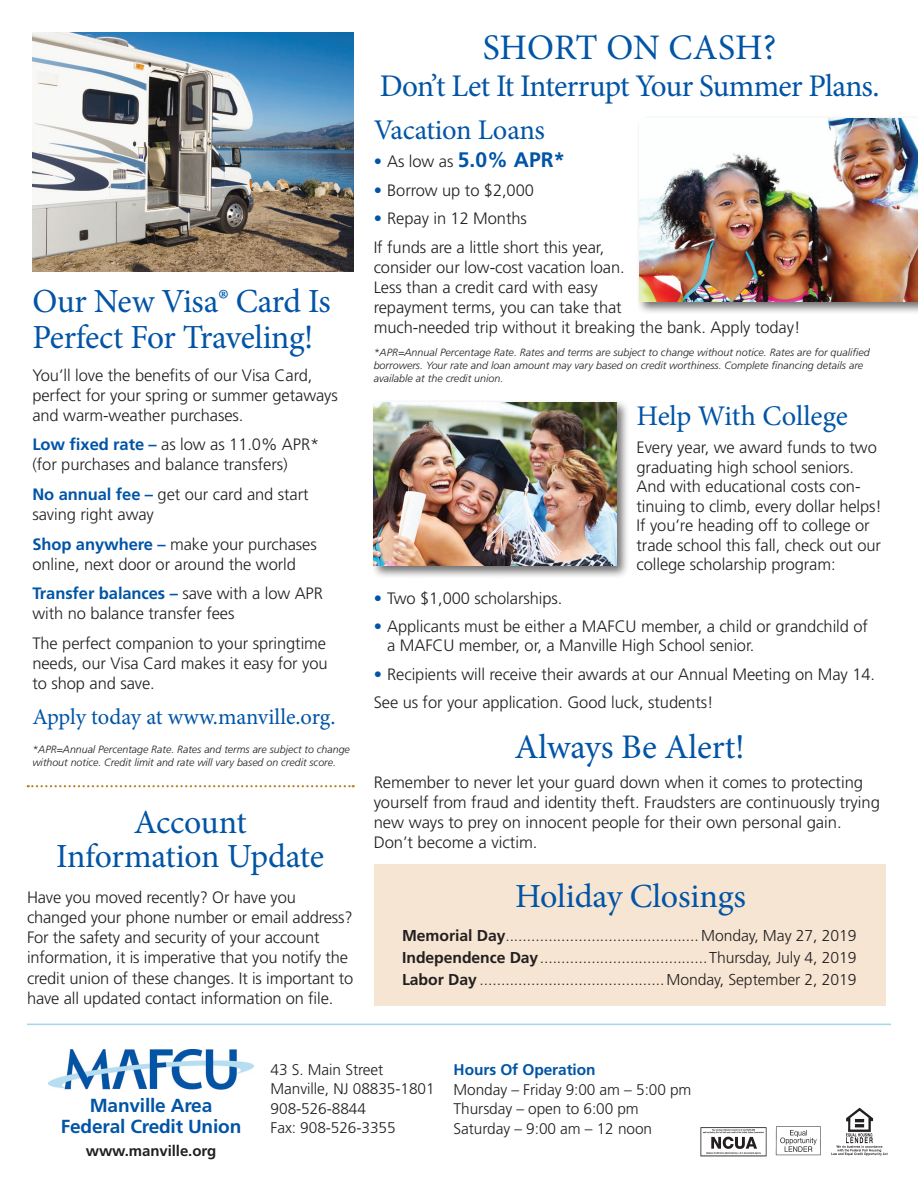
<style>
.page{position:relative;width:918px;height:1188px;background:#fff}
.page>*{position:absolute;margin:0;border:0;box-sizing:border-box;transform-origin:0 0}
.t1{font:36px "Minion Pro";color:#0154a6}
.head{font:34.5px "Minion Pro";letter-spacing:-.005em;color:#0154a6}
.subhead{font:33.75px/36px "Minion Pro";letter-spacing:-.01em;color:#0154a6}
.t2{font:31.5px "Minion Pro";letter-spacing:-.025em;color:#0154a6}
.t3{font:28.5px "Minion Pro";letter-spacing:-.01em;color:#0154a6}
.t4{font:22.5px "Minion Pro";letter-spacing:-.005em;color:#0154a6}
.t5{font:700 21px "Frutiger";color:#0154a6}
.t6{font:700 18.9px/21.5px "Frutiger";letter-spacing:-.01em;color:#0154a6;text-align:center}
.subhead-2{font:300 16.5px/20px "Frutiger";letter-spacing:-.005em;color:#231f20}
.head-2{font:300 16.5px/20px "Frutiger";letter-spacing:-.005em;color:#231f20}
.t7{font:300 15.75px "Frutiger";letter-spacing:-.005em;color:#231f20}
.t8{font:300 15.45px/19.5px "Frutiger";letter-spacing:-.005em;color:#231f20}
.t9{font:700 15px "Frutiger";letter-spacing:-.005em;color:#231f20}
.t10{font:italic 300 10.5px/12.9px "Frutiger";color:#231f20}
.s1{font-weight:700;color:#0154a6}
.s2{font-weight:300;font-size:16.5px}
.s3{font-weight:300;font-size:16.5px;color:#231f20}
.s4{color:#0154a6}
.s5{font-weight:700}
</style>
<div class="page">
<img style="left:831px;top:1107px;width:57px;height:49px">
<img style="left:775px;top:1126px;width:46px;height:30px">
<img style="left:700px;top:1127px;width:67px;height:30px">
<img style="left:49px;top:1049px;width:204px;height:41px">
<hr style="left:27px;top:1024px;width:864px;height:1px;background:#a7d6ec">
<div style="left:374px;top:864px;width:512px;height:141px;background:#f6e5d2"></div>
<svg style="left:28px;top:785px;width:326px;height:2px"></svg>
<img style="left:32px;top:32px;width:321px;height:239px">
<div style="left:371px;top:399px;width:259px;height:181px;background:#231f20;opacity:.65"></div>
<img style="left:374px;top:402px;width:242px;height:164px">
<div style="left:636px;top:115px;width:282px;height:200px;background:#231f20;opacity:.65"></div>
<img style="left:639px;top:118px;width:279px;height:183px">
<p class="subhead" style="left:32px;top:283px;width:300px">Our New Visa® Card Is<br>Perfect For Traveling!</p>
<p class="subhead-2" style="left:32px;top:365px;width:307px">You’ll love the benefits of our Visa Card, perfect for your spring or summer getaways and warm-weather purchases.</p>
<p class="subhead-2" style="left:32px;top:435px;width:288px"><span class="s1">Low fixed rate –</span> as low as 11.0% APR* (for purchases and balance transfers)</p>
<p class="subhead-2" style="left:32px;top:484px;width:278px"><span class="s1">No annual fee –</span> get our card and start saving right away</p>
<p class="subhead-2" style="left:32px;top:534px;width:286px"><span class="s1">Shop anywhere –</span> make your purchases online, next door or around the world</p>
<p class="subhead-2" style="left:32px;top:584px;width:292px"><span class="s1">Transfer balances –</span> save with a low APR with no balance transfer fees</p>
<p class="subhead-2" style="left:32px;top:633px;width:297px;text-align:justify">The perfect companion to your springtime needs, our Visa Card makes it easy for you to shop and save.</p>
<p class="t4" style="left:32px;top:702px;width:305px">Apply today at www.manville.org.</p>
<p class="t10" style="left:32px;top:742px;width:319px;line-height:13.5px">*APR=Annual Percentage Rate. Rates and terms are subject to change without notice. Credit limit and rate will vary based on credit score.</p>
<p class="subhead" style="left:56px;top:805px;width:269px;line-height:34.5px;text-align:center">Account<br>Information Update</p>
<p class="subhead-2" style="left:27px;top:887px;width:328px">Have you moved recently? Or have you changed your phone number or email address?<br>For the safety and security of your account information, it is imperative that you notify the credit union of these changes. It is important to have all updated contact information on file.</p>
<p class="t1" style="left:483px;top:23px;width:295px">SHORT ON CASH?</p>
<p class="t2" style="left:380px;top:65px;width:501px">Don’t Let It Interrupt Your Summer Plans.</p>
<p class="t3" style="left:374px;top:110px;width:173px">Vacation Loans</p>
<p class="t5" style="left:374px;top:148px;width:193px"><span class="s2">•</span> <span class="s3">As low as</span> 5.0% APR*</p>
<p class="subhead-2" style="left:374px;top:180px;width:162px"><span class="s4">•</span> Borrow up to $2,000</p>
<p class="subhead-2" style="left:374px;top:209px;width:155px"><span class="s4">•</span> Repay in 12 Months</p>
<p class="subhead-2" style="left:374px;top:237px;width:428px">If funds are a little short this year,<br>consider our low-cost vacation loan.<br>Less than a credit card with easy<br>repayment terms, you can take that<br>much-needed trip without it breaking the bank. Apply today!</p>
<p class="t10" style="left:374px;top:346px;width:498px">*APR=Annual Percentage Rate. Rates and terms are subject to change without notice. Rates are for qualified borrowers. Your rate and loan amount may vary based on credit worthiness. Complete financing details are available at the credit union.</p>
<p class="t3" style="left:637px;top:397px;width:213px">Help With College</p>
<p class="subhead-2" style="left:637px;top:438px;width:247px;line-height:19.5px">Every year, we award funds to two graduating high school seniors.<br>And with educational costs con&shy;tinuing to climb, every dollar helps!<br>If you’re heading off to college or trade school this fall, check out our college scholarship program:</p>
<p class="subhead-2" style="left:374px;top:588px;width:190px"><span class="s4">•</span> Two $1,000 scholarships.</p>
<p class="subhead-2" style="left:387px;top:616px;width:482px;line-height:19.5px;text-indent:-13px"><span class="s4">•</span> Applicants must be either a MAFCU member, a child or grandchild of a MAFCU member, or, a Manville High School senior.</p>
<p class="subhead-2" style="left:374px;top:664px;width:503px"><span class="s4">•</span> Recipients will receive their awards at our Annual Meeting on May 14.</p>
<p class="subhead-2" style="left:374px;top:692px;width:341px">See us for your application. Good luck, students!</p>
<p class="head" style="left:514px;top:724px;width:232px">Always Be Alert!</p>
<p class="head-2" style="left:374px;top:772px;width:508px">Remember to never let your guard down when it comes to protecting yourself from fraud and identity theft. Fraudsters are continuously trying new ways to prey on innocent people for their own personal gain.<br>Don’t become a victim.</p>
<p class="subhead" style="left:515px;top:878px;width:232px">Holiday Closings</p>
<p class="t7" style="left:402px;top:927px;width:456px"><span class="s5">Memorial Day</span>.............................................Monday, May 27, 2019</p>
<p class="t7" style="left:402px;top:949px;width:456px"><span class="s5">Independence Day</span>.......................................Thursday, July 4, 2019</p>
<p class="t7" style="left:402px;top:971px;width:456px"><span class="s5">Labor Day</span> ...........................................Monday, September 2, 2019</p>
<p class="t6" style="left:61px;top:1095px;width:182px">Manville Area<br>Federal Credit Union</p>
<p class="t9" style="left:86px;top:1142px;width:132px">www.manville.org</p>
<p class="t8" style="left:271px;top:1060px;width:166px">43 S. Main Street<br>Manville, NJ 08835-1801<br>908-526-8844<br>Fax: 908-526-3355</p>
<p class="t8" style="left:454px;top:1060px;width:239px"><span class="s1">Hours Of Operation<br></span>Monday – Friday 9:00 am – 5:00 pm<br>Thursday – open to 6:00 pm<br>Saturday – 9:00 am – 12 noon</p>
</div>
